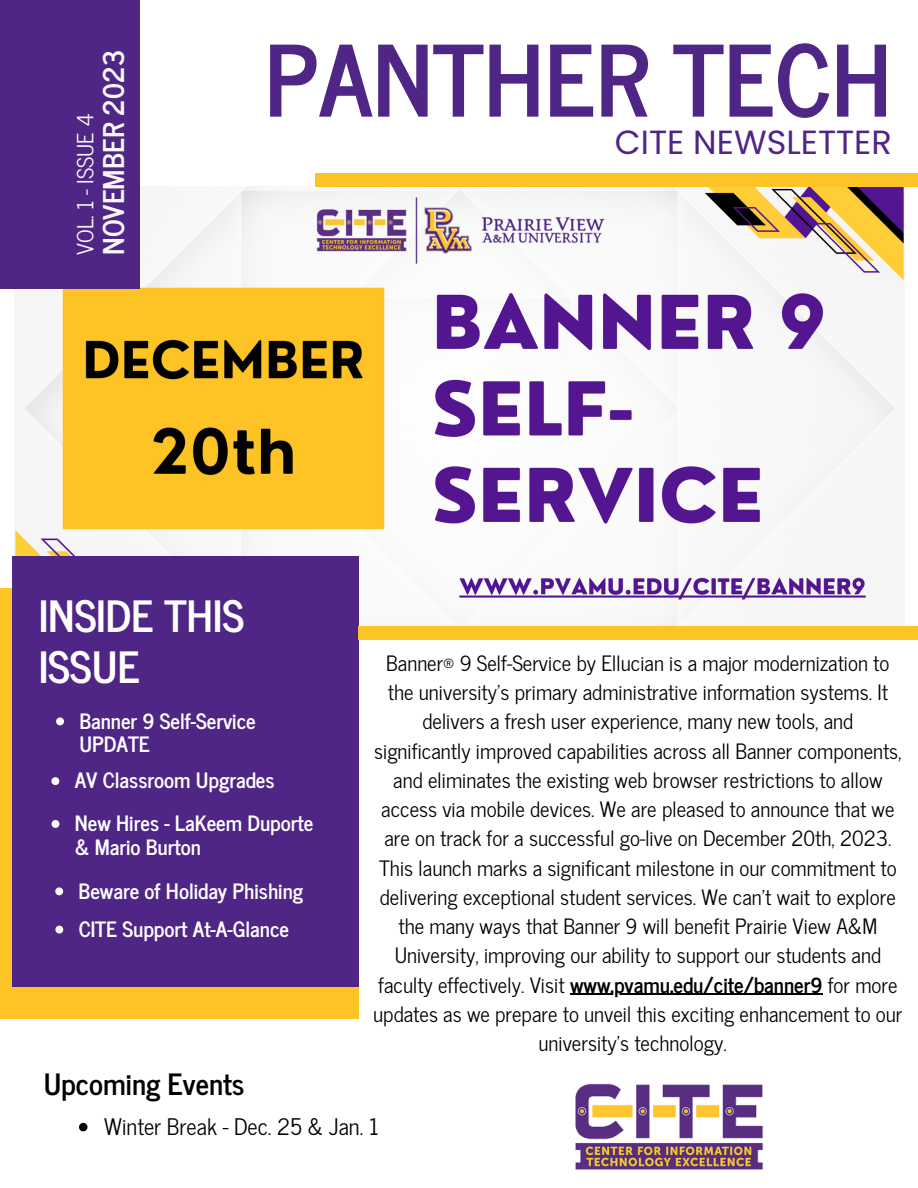
<style>
.page{position:relative;width:918px;height:1188px;background:#fff}
.page>*{position:absolute;margin:0;border:0;box-sizing:border-box;transform-origin:0 0}
.t1{font:700 97.35px "News Cycle";color:#4f2585}
.t2{font:700 42.75px/50.7px "News Cycle";color:#fff}
.t3{font:33.45px "Poppins";color:#4f2585}
.t4{font:700 29.1px "News Cycle";color:#000}
.t5{font:700 28.35px "News Cycle";color:#f8f7f7}
.t6{font:22.65px "News Cycle";color:#000}
.t7{font:22.2px "News Cycle";color:#f8f7f7}
.t8{font:21px/29.2px "News Cycle";color:#000;text-align:center}
.t9{font:700 21px/23.7px "News Cycle";color:#fff}
.s1{font-weight:700}
</style>
<div class="page">
<img style="left:14px;top:186px;width:890px;height:440px">
<div style="left:0;top:588px;width:358px;height:431px;background:#fec325"></div>
<div style="left:315px;top:173px;width:603px;height:13px;background:#fec325"></div>
<div style="left:0;top:0;width:140px;height:288px;background:#4f2585"></div>
<div style="left:12px;top:556px;width:346px;height:431px;background:#4f2585"></div>
<div style="left:358px;top:626px;width:560px;height:13px;background:#fec325"></div>
<img style="left:575px;top:1083px;width:188px;height:87px">
<svg style="left:56px;top:717px;width:8px;height:8px"></svg>
<svg style="left:79px;top:1123px;width:9px;height:8px"></svg>
<svg style="left:55px;top:926px;width:8px;height:8px"></svg>
<svg style="left:52px;top:820px;width:7px;height:8px"></svg>
<hr style="left:570px;top:994px;width:253px;height:1px;background:#000">
<svg style="left:55px;top:887px;width:8px;height:8px"></svg>
<svg style="left:51px;top:777px;width:8px;height:8px"></svg>
<p class="t7" style="left:66px;top:255px;width:144px;rotate:-90deg">VOL. 1 - ISSUE 4</p>
<p class="t5" style="left:89px;top:255px;width:207px;rotate:-90deg">NOVEMBER 2023</p>
<p class="t1" style="left:264px;top:-6px;width:629px">PANTHER TECH</p>
<p class="t3" style="left:615px;top:118px;width:278px">CITE NEWSLETTER</p>
<p class="t2" style="left:39px;top:588px;width:206px">INSIDE THIS<br>ISSUE</p>
<p class="t9" style="left:79px;top:708px;width:178px">Banner 9 Self-Service<br>UPDATE</p>
<p class="t9" style="left:75px;top:767px;width:201px">AV Classroom Upgrades</p>
<p class="t9" style="left:75px;top:810px;width:240px">New Hires - LaKeem Duporte &amp; Mario Burton</p>
<p class="t9" style="left:79px;top:878px;width:226px">Beware of Holiday Phishing</p>
<p class="t9" style="left:79px;top:916px;width:212px">CITE Support At-A-Glance</p>
<p class="t8" style="left:373px;top:647px;width:531px">Banner® 9 Self-Service by Ellucian is a major modernization to the university’s primary administrative information systems. It delivers a fresh user experience, many new tools, and significantly improved capabilities across all Banner components, and eliminates the existing web browser restrictions to allow access via mobile devices. We are pleased to announce that we are on track for a successful go-live on December 20th, 2023.<br>This launch marks a significant milestone in our commitment to delivering exceptional student services. We can't wait to explore the many ways that Banner 9 will benefit Prairie View A&amp;M University, improving our ability to support our students and faculty effectively. Visit <span class="s1">www.pvamu.edu/cite/banner9</span> for more updates as we prepare to unveil this exciting enhancement to our university's technology.</p>
<p class="t4" style="left:44px;top:1059px;width:202px">Upcoming Events</p>
<p class="t6" style="left:104px;top:1107px;width:276px">Winter Break - Dec. 25 &amp; Jan. 1</p>
</div>
